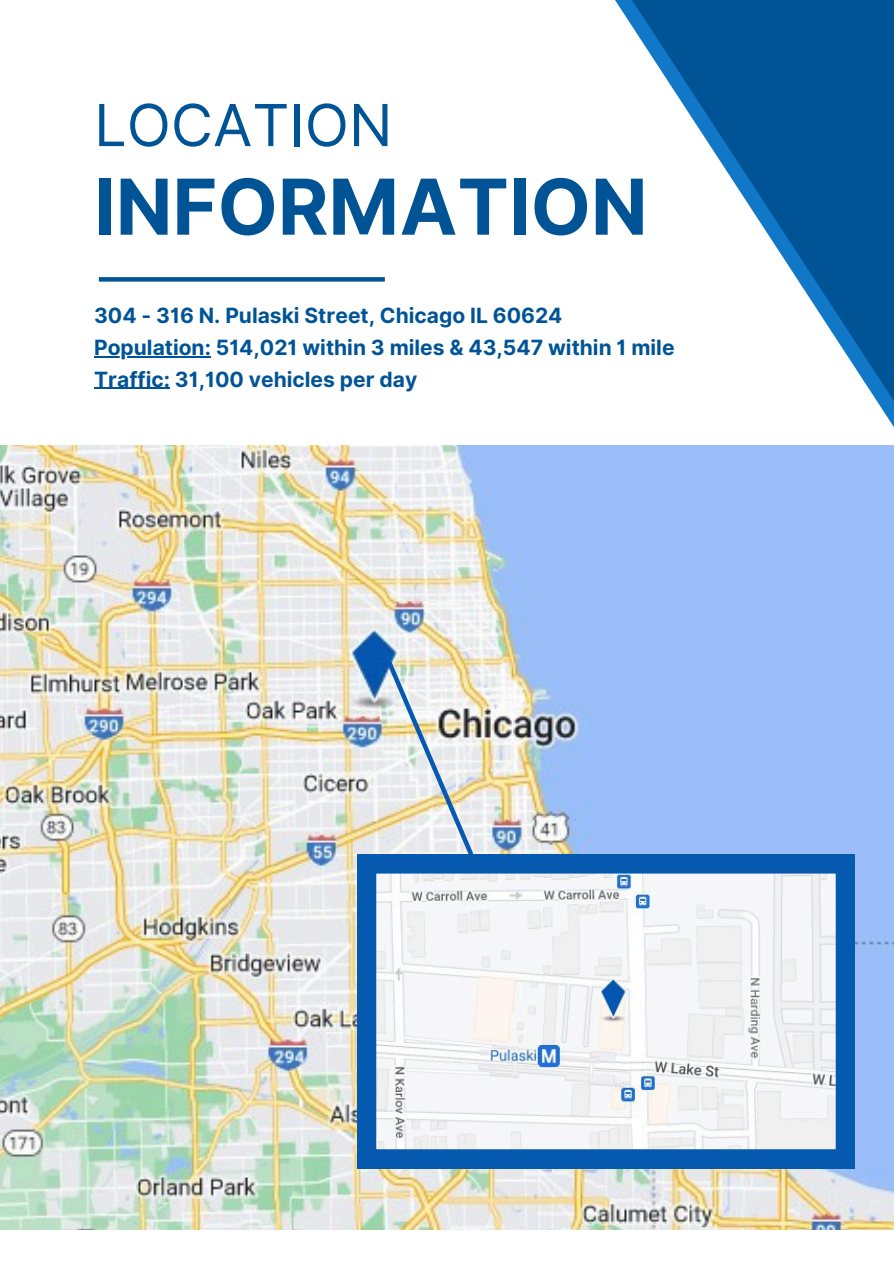
<style>
.page{position:relative;width:894px;height:1264px;background:#fff}
.page>*{position:absolute;margin:0;border:0;box-sizing:border-box;transform-origin:0 0}
.t1{font:700 77.1px "Inter";color:#005495}
.t2{font:57.9px "Inter";color:#005495}
.t3{font:700 21px "Inter";color:#005495}
</style>
<div class="page">
<svg style="left:99px;top:277px;width:286px;height:4px"></svg>
<img style="left:0;top:445px;width:893px;height:784px">
<svg style="left:471px;top:0;width:422px;height:473px"></svg>
<svg style="left:357px;top:854px;width:497px;height:314px"></svg>
<img style="left:379px;top:646px;width:98px;height:214px">
<hr style="left:94px;top:356px;width:117px;height:1px;background:#005495">
<hr style="left:94px;top:387px;width:76px;height:2px;background:#005495">
<p class="t2" style="left:94px;top:90px;width:300px">LOCATION</p>
<p class="t1" style="left:94px;top:161px;width:555px">INFORMATION</p>
<p class="t3" style="left:94px;top:303px;width:470px">304 - 316 N. Pulaski Street, Chicago IL 60624</p>
<p class="t3" style="left:94px;top:335px;width:581px">Population: 514,021 within 3 miles &amp; 43,547 within 1 mile</p>
<p class="t3" style="left:94px;top:366px;width:324px">Traffic: 31,100 vehicles per day</p>
</div>
